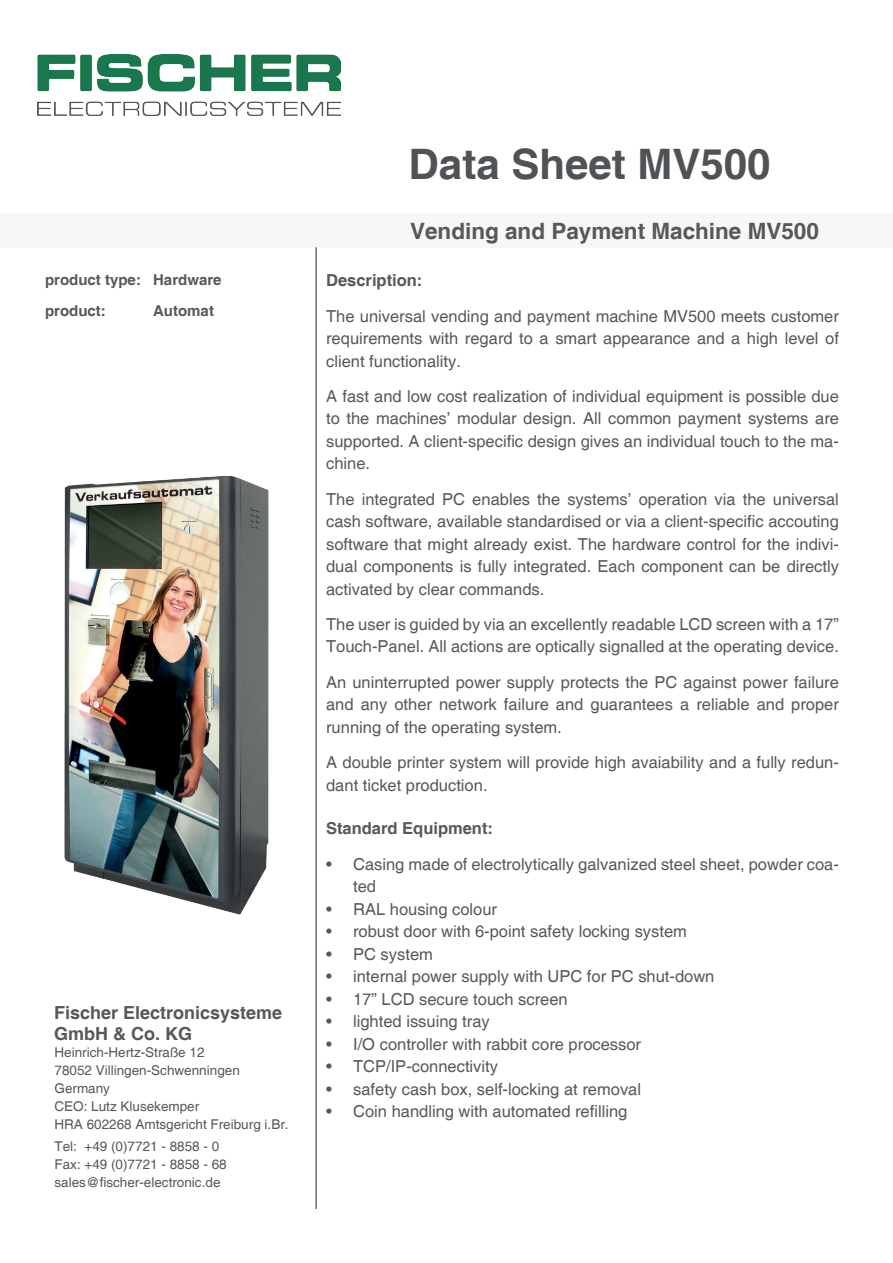
<style>
.page{position:relative;width:893px;height:1263px;background:#fff}
.page>*{position:absolute;margin:0;border:0;box-sizing:border-box;transform-origin:0 0}
.t1{font:700 42px "Helvetica";color:#505356}
.t2{font:700 22.5px "Helvetica";color:#57585a}
.t3{font:700 18px/21.6px "Helvetica";color:#57585a}
.t4{font:16.5px/22.5px "Helvetica";color:#57585a;text-align:justify}
.t5{font:700 16.5px "Helvetica";color:#57585a}
.t6{font:700 15px/30.8px "Helvetica";color:#57585a}
.t7{font:13.5px/18px "Helvetica";color:#57585a}
</style>
<div class="page">
<div style="left:0;top:213px;width:333px;height:34px;background:#f7f7f8"></div>
<div style="left:326px;top:213px;width:567px;height:34px;background:#f7f7f8"></div>
<hr style="left:316px;top:247px;width:1px;height:962px;background:#231f20">
<img style="left:64px;top:451px;width:253px;height:473px">
<img style="left:38px;top:54px;width:302px;height:62px">
<p class="t6" style="left:45px;top:265px;width:178px">product type: Hardware product:</p>
<p class="t6" style="left:153px;top:296px;width:62px">Automat</p>
<p class="t3" style="left:54px;top:1002px;width:230px">Fischer Electronicsysteme<br>GmbH &amp; Co. KG</p>
<p class="t7" style="left:54px;top:1044px;width:236px">Heinrich-Hertz-Straße 12<br>78052 Villingen-Schwenningen<br>Germany<br>CEO: Lutz Klusekemper<br>HRA 602268 Amtsgericht Freiburg i.Br.</p>
<p class="t7" style="left:54px;top:1137px;width:174px">Tel: +49 (0)7721 - 8858 - 0<br>Fax: +49 (0)7721 - 8858 - 68 sales@fischer-electronic.de</p>
<h1 class="t1" style="left:409px;top:138px;width:363px">Data Sheet MV500</h1>
<h2 class="t2" style="left:410px;top:217px;width:410px">Vending and Payment Machine MV500</h2>
<p class="t5" style="left:326px;top:270px;width:98px">Description:</p>
<p class="t4" style="left:326px;top:305px;width:514px">The universal vending and payment machine MV500 meets customer requirements with regard to a smart appearance and a high level of client functionality.</p>
<p class="t4" style="left:326px;top:385px;width:514px">A fast and low cost realization of individual equipment is possible due to the machines’ modular design. All common payment systems are supported. A client-specific design gives an individual touch to the ma&shy;chine.</p>
<p class="t4" style="left:326px;top:488px;width:514px">The integrated PC enables the systems’ operation via the universal cash software, available standardised or via a client-specific accouting software that might already exist. The hardware control for the indivi&shy;dual components is fully integrated. Each component can be directly activated by clear commands.</p>
<p class="t4" style="left:326px;top:613px;width:514px">The user is guided by via an excellently readable LCD screen with a 17”<br>Touch-Panel. All actions are optically signalled at the operating device.</p>
<p class="t4" style="left:326px;top:671px;width:514px">An uninterrupted power supply protects the PC against power failure and any other network failure and guarantees a reliable and proper running of the operating system.</p>
<p class="t4" style="left:326px;top:751px;width:514px">A double printer system will provide high avaiability and a fully redun&shy;dant ticket production.</p>
<p class="t5" style="left:326px;top:818px;width:168px">Standard Equipment:</p>
<p class="t4" style="left:353px;top:853px;width:487px;text-indent:-27px">• Casing made of electrolytically galvanized steel sheet, powder coa&shy;ted</p>
<p class="t4" style="left:326px;top:898px;width:172px">• RAL housing colour</p>
<p class="t4" style="left:326px;top:921px;width:362px">• robust door with 6-point safety locking system</p>
<p class="t4" style="left:326px;top:943px;width:108px">• PC system</p>
<p class="t4" style="left:326px;top:966px;width:390px">• internal power supply with UPC for PC shut-down</p>
<p class="t4" style="left:326px;top:988px;width:243px">• 17” LCD secure touch screen</p>
<p class="t4" style="left:326px;top:1011px;width:165px">• lighted issuing tray</p>
<p class="t4" style="left:326px;top:1033px;width:316px">• I/O controller with rabbit core processor</p>
<p class="t4" style="left:326px;top:1056px;width:173px">• TCP/IP-connectivity</p>
<p class="t4" style="left:326px;top:1078px;width:316px">• safety cash box, self-locking at removal</p>
<p class="t4" style="left:326px;top:1101px;width:303px">• Coin handling with automated refilling</p>
</div>
